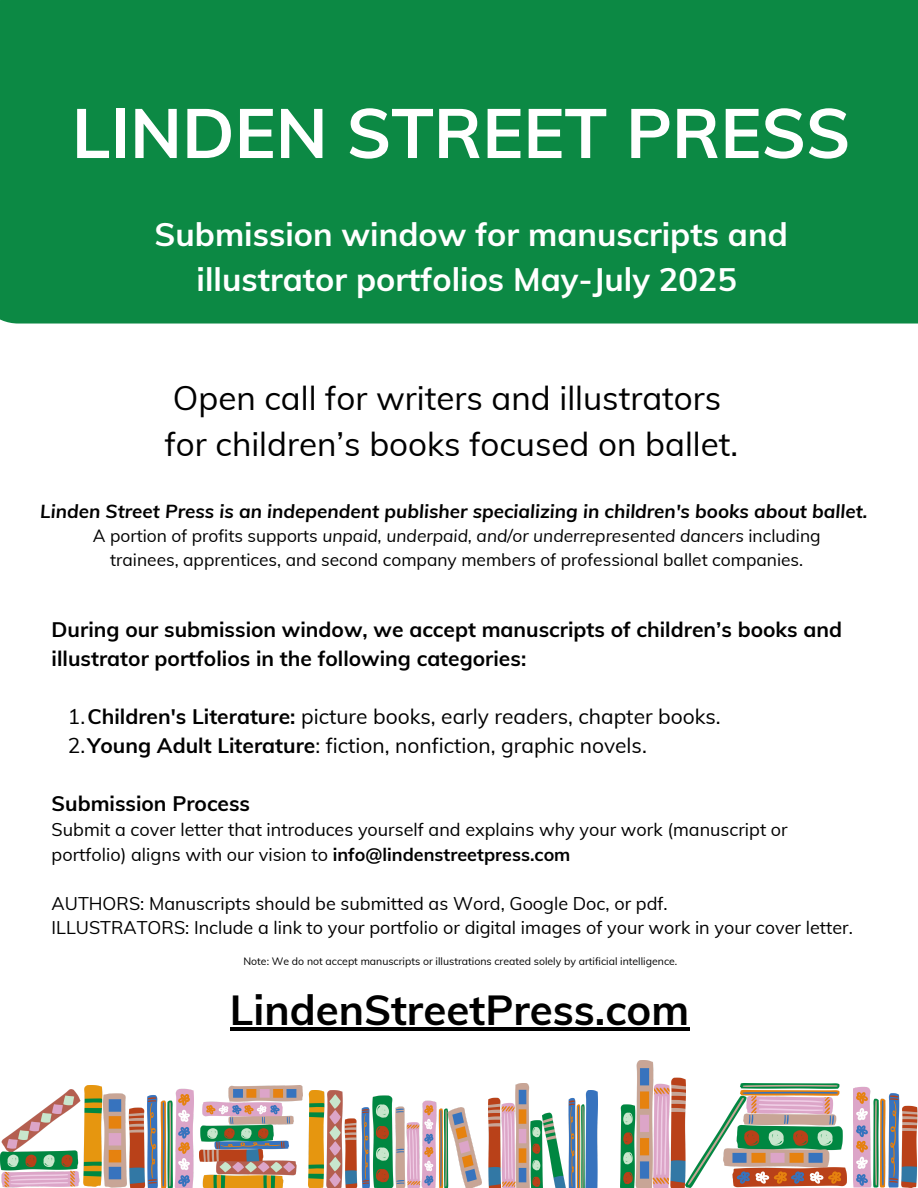
<style>
.page{position:relative;width:918px;height:1188px;background:#fff}
.page>*{position:absolute;margin:0;border:0;box-sizing:border-box;transform-origin:0 0}
.t1{font:700 69px "Muli";color:#fff}
.t2{font:700 42px "Muli";color:#000}
.t3{font:33.15px/46.2px "Muli";color:#000}
.t4{font:700 32.55px/45px "Muli";color:#fff;text-align:center}
.t5{font:700 21px/29px "Muli";color:#000}
.t6{font:21px "Muli";color:#000}
.t7{font:italic 700 18.9px "Muli";color:#000}
.t8{font:18px/24.5px "Muli";color:#000}
.t9{font:italic 17.4px "Muli";color:#000}
.t10{font:17.4px "Muli";color:#000}
.t11{font:10.5px "Muli";color:#000}
.s1{font-style:normal}
.s2{font-weight:700}
</style>
<div class="page">
<img style="left:309px;top:1090px;width:173px;height:98px">
<img style="left:0;top:1085px;width:194px;height:103px">
<img style="left:685px;top:1084px;width:161px;height:103px">
<img style="left:489px;top:1084px;width:54px;height:104px">
<img style="left:200px;top:1086px;width:102px;height:102px">
<img style="left:543px;top:1090px;width:55px;height:98px">
<img style="left:620px;top:1060px;width:65px;height:128px">
<img style="left:853px;top:1086px;width:65px;height:101px">
<div style="left:0;top:0;width:918px;height:324px;background:#0c8944"></div>
<hr style="left:230px;top:1027px;width:459px;height:4px;background:#000">
<h1 class="t1" style="left:72px;top:89px;width:780px">LINDEN STREET PRESS</h1>
<h5 class="t4" style="left:155px;top:211px;width:635px">Submission window for manuscripts and illustrator portfolios May-July 2025</h5>
<h3 class="t3" style="left:165px;top:375px;width:575px">Open call for writers and illustrators for children’s books focused on ballet.</h3>
<h4 class="t7" style="left:40px;top:499px;width:829px">Linden Street Press is an independent publisher specializing in children's books about ballet.</h4>
<p class="t9" style="left:93px;top:525px;width:729px"><span class="s1">A portion of profits supports</span> unpaid, underpaid, and/or underrepresented dancers <span class="s1">including</span></p>
<p class="t10" style="left:110px;top:549px;width:695px">trainees, apprentices, and second company members of professional ballet companies.</p>
<p class="t5" style="left:52px;top:615px;width:792px">During our submission window, we accept manuscripts of children’s books and illustrator portfolios in the following categories:</p>
<p class="t6" style="left:68px;top:703px;width:655px">1.<span class="s2">Children's Literature:</span> picture books, early readers, chapter books.</p>
<p class="t6" style="left:68px;top:732px;width:581px">2.<span class="s2">Young Adult Literature</span>: fiction, nonfiction, graphic novels.</p>
<p class="t5" style="left:52px;top:788px;width:200px">Submission Process</p>
<p class="t8" style="left:52px;top:817px;width:738px">Submit a cover letter that introduces yourself and explains why your work (manuscript or portfolio) aligns with our vision to <span class="s2">info@lindenstreetpress.com</span></p>
<p class="t8" style="left:52px;top:891px;width:618px">AUTHORS: Manuscripts should be submitted as Word, Google Doc, or pdf.</p>
<p class="t8" style="left:52px;top:915px;width:803px">ILLUSTRATORS: Include a link to your portfolio or digital images of your work in your cover letter.</p>
<h2 class="t11" style="left:243px;top:954px;width:435px">Note: We do not accept manuscripts or illustrations created solely by artificial intelligence.</h2>
<p class="t2" style="left:230px;top:983px;width:461px">LindenStreetPress.com</p>
</div>
